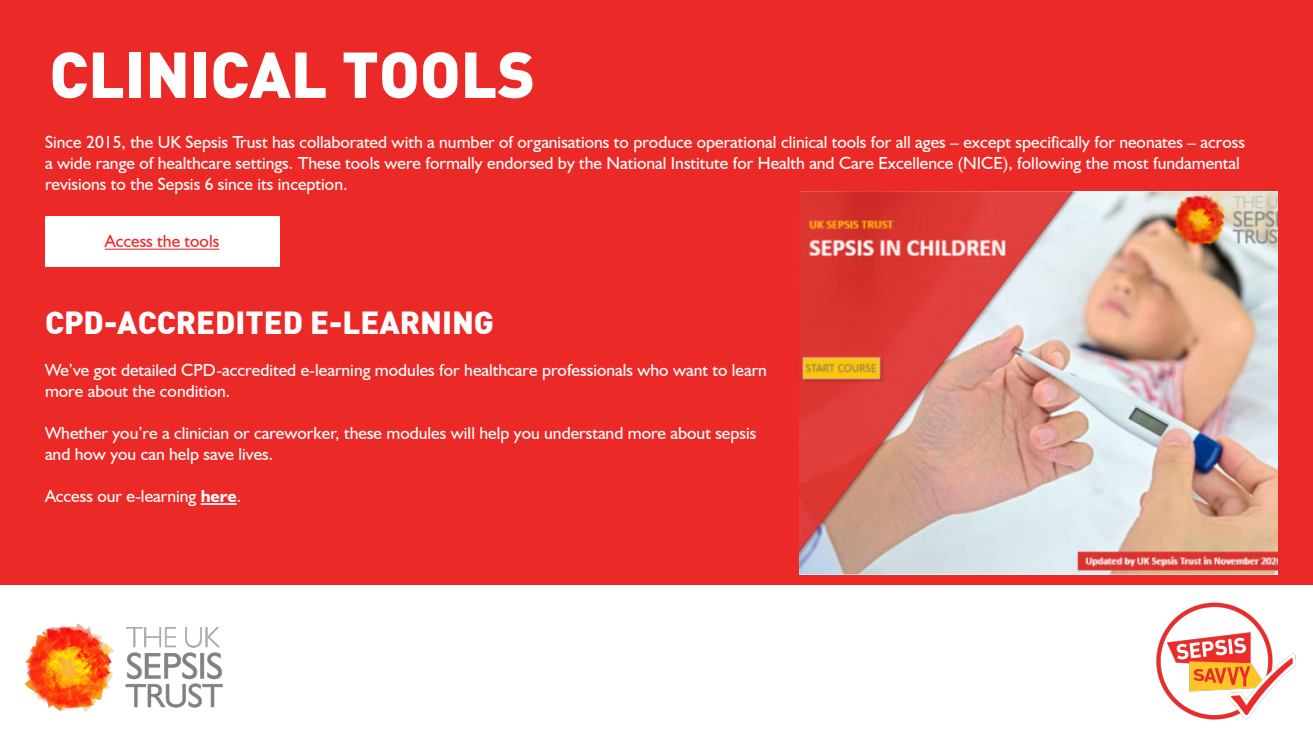
<style>
.page{position:relative;width:1313px;height:750px;background:#fff}
.page>*{position:absolute;margin:0;border:0;box-sizing:border-box;transform-origin:0 0}
.t1{font:900 63.75px "DIN";color:#fff}
.t2{font:900 31.25px "DIN";color:#fff}
.t3{font:17.5px/21px "Humanist 521 BT";color:#fff}
.t4{font:17.5px "Humanist 521 BT";color:#eb2a27}
.s1{font-weight:700}
</style>
<div class="page">
<div style="left:0;top:0;width:1312px;height:585px;background:#eb2a27"></div>
<div style="left:45px;top:216px;width:234px;height:51px;background:#fff"></div>
<hr style="left:105px;top:249px;width:114px;height:1px;background:#eb2a27">
<hr style="left:201px;top:503px;width:36px;height:2px;background:#fff">
<img style="left:799px;top:191px;width:478px;height:384px">
<img style="left:24px;top:623px;width:199px;height:89px">
<img style="left:1156px;top:602px;width:140px;height:118px">
<p class="t1" style="left:49px;top:32px;width:487px">CLINICAL TOOLS</p>
<p class="t3" style="left:45px;top:131px;width:1201px">Since 2015, the UK Sepsis Trust has collaborated with a number of organisations to produce operational clinical tools for all ages – except specifically for neonates – across a wide range of healthcare settings. These tools were formally endorsed by the National Institute for Health and Care Excellence (NICE), following the most fundamental revisions to the Sepsis 6 since its inception.</p>
<p class="t4" style="left:105px;top:230px;width:116px">Access the tools</p>
<p class="t2" style="left:45px;top:301px;width:451px">CPD-ACCREDITED E-LEARNING</p>
<p class="t3" style="left:45px;top:359px;width:723px">We’ve got detailed CPD-accredited e-learning modules for healthcare professionals who want to learn more about the condition.</p>
<p class="t3" style="left:45px;top:422px;width:713px">Whether you’re a clinician or careworker, these modules will help you understand more about sepsis and how you can help save lives.</p>
<p class="t3" style="left:45px;top:485px;width:198px">Access our e-learning <span class="s1">here</span>.</p>
</div>
